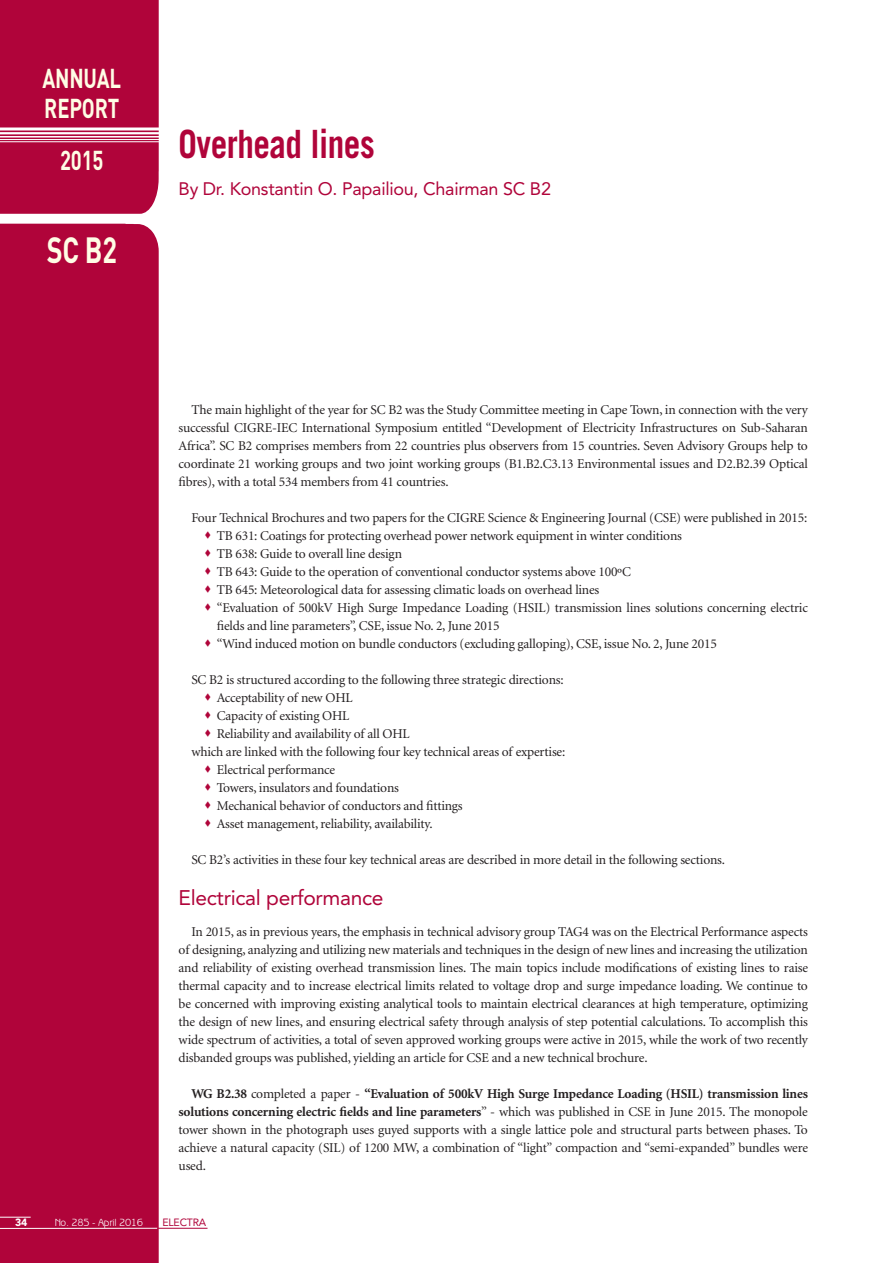
<style>
.page{position:relative;width:893px;height:1263px;background:#fff}
.page>*{position:absolute;margin:0;border:0;box-sizing:border-box;transform-origin:0 0}
.t1{font:700 39px "Trade Gothic";letter-spacing:-.015em;color:#b0043a;scale:.85 1}
.t2{font:700 36px "DIN";color:#fffde5;scale:.75 1}
.t3{font:700 27px/30px "DIN";letter-spacing:-.01em;color:#fffde5;scale:.75 1}
.t4{font:21px "Avenir";letter-spacing:-.015em;color:#b0043a}
.t5{font:18px "Avenir";letter-spacing:-.015em;color:#b0043a}
.t6{font:13.5px/18px "Minion";letter-spacing:-.015em;color:#231f20;text-align:justify}
.t7{font:10.5px "Benguiat Gothic";letter-spacing:-.03em;color:#fff}
.t8{font:10.5px "Avenir";letter-spacing:-.02em;color:#b0043a}
.t9{font:900 10.5px "Avenir";color:#fff}
.s1{color:#b0043a}
.s2{font-weight:700}
</style>
<div class="page">
<div style="left:0;top:224px;width:159px;height:1039px;background:#b0043a"></div>
<div style="left:0;top:0;width:159px;height:214px;background:#b0043a"></div>
<hr style="left:0;top:127px;width:164px;height:3px;background:#fff">
<hr style="left:0;top:132px;width:164px;height:2px;background:#fff">
<hr style="left:0;top:136px;width:164px;height:2px;background:#fff">
<hr style="left:0;top:139px;width:164px;height:1px;background:#fff">
<hr style="left:0;top:141px;width:164px;height:1px;background:#fff">
<hr style="left:0;top:1228px;width:157px;height:1px;background:#fff">
<hr style="left:0;top:1217px;width:31px;height:1px;background:#fff">
<hr style="left:157px;top:1228px;width:50px;height:1px;background:#b0043a">
<h3 class="t3" style="left:42px;top:62px;width:107px">ANNUAL<br>REPORT</h3>
<h3 class="t3" style="left:60px;top:144px;width:59px">2015</h3>
<h2 class="t2" style="left:47px;top:227px;width:95px">SC B2</h2>
<h1 class="t1" style="left:179px;top:120px;width:232px">Overhead lines</h1>
<h3 class="t5" style="left:179px;top:179px;width:374px">By Dr. Konstantin O. Papailiou, Chairman SC B2</h3>
<p class="t6" style="left:179px;top:401px;width:631px;text-indent:13px">The main highlight of the year for SC B2 was the Study Committee meeting in Cape Town, in connection with the very successful CIGRE-IEC International Symposium entitled “Development of Electricity Infrastructures on Sub-Saharan Africa”. SC B2 comprises members from 22 countries plus observers from 15 countries. Seven Advisory Groups help to coordinate 21 working groups and two joint working groups (B1.B2.C3.13 Environmental issues and D2.B2.39 Optical fibres), with a total 534 members from 41 countries.</p>
<p class="t6" style="left:191px;top:509px;width:617px">Four Technical Brochures and two papers for the CIGRE Science &amp; Engineering Journal (CSE) were published in 2015:</p>
<p class="t6" style="left:204px;top:527px;width:479px"><span class="s1">•</span> TB 631: Coatings for protecting overhead power network equipment in winter conditions</p>
<p class="t6" style="left:204px;top:545px;width:199px"><span class="s1">•</span> TB 638: Guide to overall line design</p>
<p class="t6" style="left:204px;top:563px;width:428px"><span class="s1">•</span> TB 643: Guide to the operation of conventional conductor systems above 100ºC</p>
<p class="t6" style="left:204px;top:581px;width:397px"><span class="s1">•</span> TB 645: Meteorological data for assessing climatic loads on overhead lines</p>
<p class="t6" style="left:217px;top:599px;width:593px;text-indent:-13px"><span class="s1">•</span> “Evaluation of 500kV High Surge Impedance Loading (HSIL) transmission lines solutions concerning electric fields and line parameters”, CSE, issue No. 2, June 2015</p>
<p class="t6" style="left:204px;top:635px;width:514px"><span class="s1">•</span> “Wind induced motion on bundle conductors (excluding galloping), CSE, issue No. 2, June 2015</p>
<p class="t6" style="left:191px;top:671px;width:374px">SC B2 is structured according to the following three strategic directions:</p>
<p class="t6" style="left:204px;top:689px;width:150px"><span class="s1">•</span> Acceptability of new OHL</p>
<p class="t6" style="left:204px;top:707px;width:147px"><span class="s1">•</span> Capacity of existing OHL</p>
<p class="t6" style="left:191px;top:725px;width:375px;text-indent:13px"><span class="s1">•</span> Reliability and availability of all OHL<br>which are linked with the following four key technical areas of expertise:</p>
<p class="t6" style="left:204px;top:761px;width:133px"><span class="s1">•</span> Electrical performance</p>
<p class="t6" style="left:204px;top:779px;width:196px"><span class="s1">•</span> Towers, insulators and foundations</p>
<p class="t6" style="left:204px;top:797px;width:260px"><span class="s1">•</span> Mechanical behavior of conductors and fittings</p>
<p class="t6" style="left:204px;top:815px;width:230px"><span class="s1">•</span> Asset management, reliability, availability.</p>
<p class="t6" style="left:191px;top:851px;width:535px">SC B2’s activities in these four key technical areas are described in more detail in the following sections.</p>
<h3 class="t4" style="left:179px;top:886px;width:207px">Electrical performance</h3>
<p class="t6" style="left:179px;top:923px;width:631px;text-indent:13px">In 2015, as in previous years, the emphasis in technical advisory group TAG4 was on the Electrical Performance aspects of designing, analyzing and utilizing new materials and techniques in the design of new lines and increasing the utilization and reliability of existing overhead transmission lines. The main topics include modifications of existing lines to raise thermal capacity and to increase electrical limits related to voltage drop and surge impedance loading. We continue to be concerned with improving existing analytical tools to maintain electrical clearances at high temperature, optimizing the design of new lines, and ensuring electrical safety through analysis of step potential calculations. To accomplish this wide spectrum of activities, a total of seven approved working groups were active in 2015, while the work of two recently disbanded groups was published, yielding an article for CSE and a new technical brochure.</p>
<p class="t6" style="left:179px;top:1085px;width:631px;text-indent:13px"><span class="s2">WG B2.38</span> completed a paper - <span class="s2">“Evaluation of 500kV High Surge Impedance Loading (HSIL) transmission lines solutions concerning electric fields and line parameters</span>” - which was published in CSE in June 2015. The monopole tower shown in the photograph uses guyed supports with a single lattice pole and structural parts between phases. To achieve a natural capacity (SIL) of 1200 MW, a combination of “light” compaction and “semi-expanded” bundles were used.</p>
<p class="t9" style="left:15px;top:1216px;width:14px">34</p>
<p class="t7" style="left:55px;top:1216px;width:90px">No. 285 - April 2016</p>
<p class="t8" style="left:163px;top:1216px;width:45px">ELECTRA</p>
</div>
